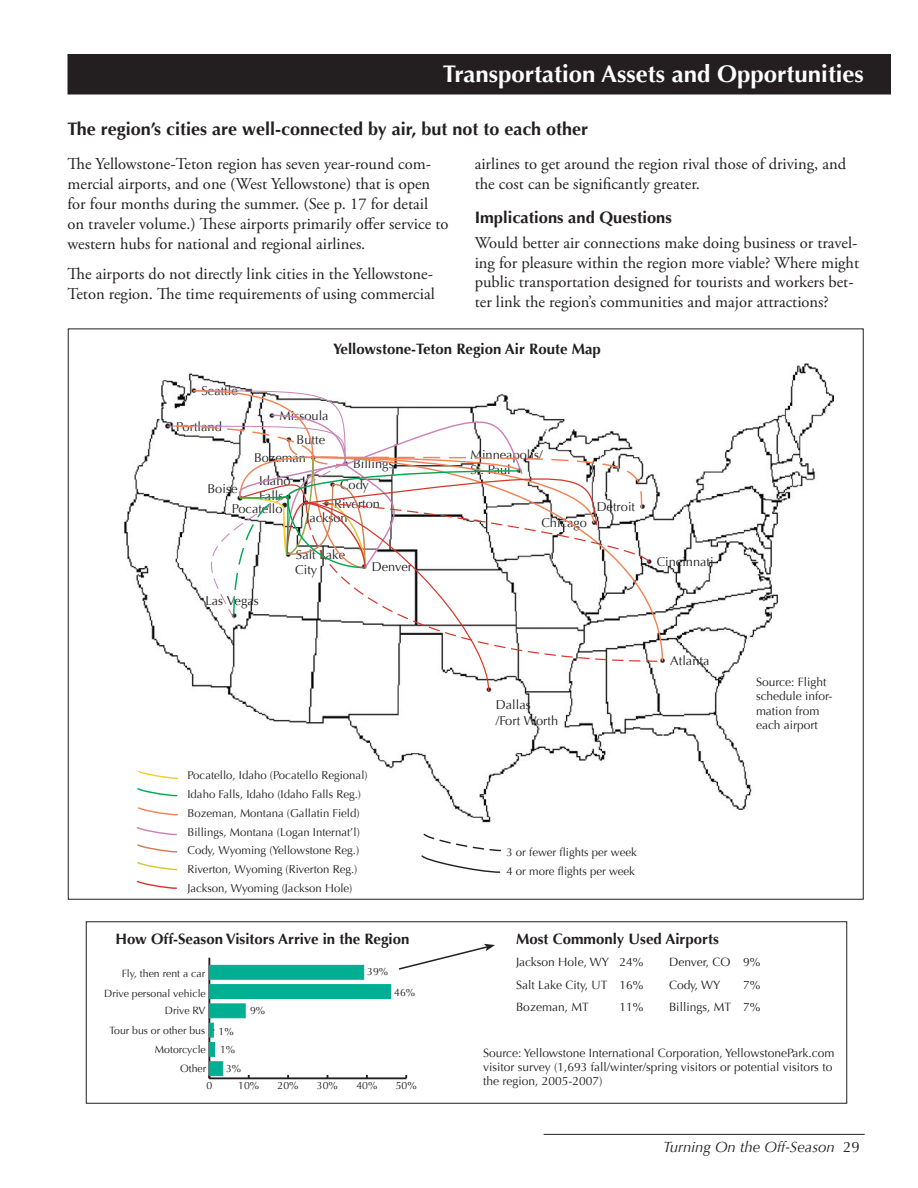
<style>
.page{position:relative;width:918px;height:1188px;background:#fff}
.page>*{position:absolute;margin:0;border:0;box-sizing:border-box;transform-origin:0 0}
.t1{font:700 24px "Optima";color:#fff}
.t2{font:700 18px "Optima";color:#231f20}
.t3{font:16.5px/19.8px "Adobe Garamond Pro";color:#231f20}
.t4{font:700 16.5px "Optima";color:#231f20}
.t5{font:700 15px "Optima";color:#231f20}
.t6{font:italic 15px "Optima";color:#231f20}
.t7{font:14.25px "Optima";color:#231f20}
.t8{font:12.75px/15.5px "Optima";color:#231f20}
.t9{font:12px/14.4px "Optima";color:#231f20}
.t10{font:11.4px/18.8px "Optima";color:#231f20}
.t11{font:10.5px/18px "Optima";color:#231f20}
.s1{font-size:14.25px}
.s2{font-style:normal}
</style>
<div class="page">
<hr style="left:544px;top:1134px;width:321px;height:1px;background:#231f20">
<img style="left:123px;top:363px;width:711px;height:460px">
<svg style="left:650px;top:501px;width:14px;height:161px"></svg>
<svg style="left:137px;top:770px;width:43px;height:10px"></svg>
<svg style="left:136px;top:787px;width:43px;height:10px"></svg>
<svg style="left:137px;top:806px;width:42px;height:10px"></svg>
<svg style="left:136px;top:827px;width:41px;height:9px"></svg>
<svg style="left:137px;top:844px;width:41px;height:9px"></svg>
<svg style="left:137px;top:862px;width:41px;height:9px"></svg>
<svg style="left:136px;top:880px;width:41px;height:9px"></svg>
<svg style="left:166px;top:389px;width:484px;height:304px"></svg>
<svg style="left:421px;top:833px;width:80px;height:40px"></svg>
<div style="left:68px;top:55px;width:822px;height:39px;background:#231f20"></div>
<div style="left:68px;top:54px;width:823px;height:40px;border:2px solid #231f20"></div>
<div style="left:86px;top:921px;width:761px;height:183px;border:1px solid #231f20"></div>
<svg style="left:208px;top:943px;width:287px;height:137px"></svg>
<h1 class="t1" style="left:443px;top:60px;width:423px">Transportation Assets and Opportunities</h1>
<p class="t2" style="left:68px;top:118px;width:522px">The region’s cities are well-connected by air, but not to each other</p>
<p class="t3" style="left:67px;top:155px;width:383px">The Yellowstone-Teton region has seven year-round com&shy;mercial airports, and one (West Yellowstone) that is open for four months during the summer. (See p. 17 for detail on traveler volume.) These airports primarily offer service to western hubs for national and regional airlines.</p>
<p class="t3" style="left:67px;top:265px;width:369px">The airports do not directly link cities in the Yellowstone-<br>Teton region. The time requirements of using commercial</p>
<p class="t3" style="left:475px;top:155px;width:373px">airlines to get around the region rival those of driving, and the cost can be significantly greater.</p>
<p class="t4" style="left:475px;top:207px;width:199px">Implications and Questions</p>
<p class="t3" style="left:475px;top:233px;width:386px">Would better air connections make doing business or travel&shy;ing for pleasure within the region more viable? Where might public transportation designed for tourists and workers bet&shy;ter link the region’s communities and major attractions?</p>
<p class="t8" style="left:190px;top:383px;width:49px">• Seattle</p>
<p class="t8" style="left:163px;top:419px;width:60px"><span class="s1">•</span> Portland</p>
<p class="t5" style="left:333px;top:340px;width:269px">Yellowstone-Teton Region Air Route Map</p>
<p class="t8" style="left:268px;top:408px;width:62px">• Missoula</p>
<p class="t8" style="left:285px;top:433px;width:41px">• Butte</p>
<p class="t8" style="left:254px;top:450px;width:65px">Bozeman •</p>
<p class="t8" style="left:342px;top:456px;width:53px">• Billings</p>
<p class="t8" style="left:329px;top:477px;width:42px">• Cody</p>
<p class="t8" style="left:323px;top:496px;width:59px">• Riverton</p>
<p class="t8" style="left:259px;top:473px;width:35px">Idaho<br>Falls<span class="s1">•</span></p>
<p class="t7" style="left:280px;top:497px;width:10px">•</p>
<p class="t8" style="left:207px;top:481px;width:31px">Boise</p>
<p class="t7" style="left:236px;top:490px;width:10px">•</p>
<p class="t8" style="left:303px;top:495px;width:47px">•<br>Jackson</p>
<p class="t8" style="left:232px;top:501px;width:52px">Pocatello</p>
<p class="t8" style="left:205px;top:593px;width:55px;text-align:center">Las Vegas •</p>
<p class="t8" style="left:295px;top:547px;width:51px;text-indent:-11px">• Salt Lake<br>City</p>
<p class="t8" style="left:360px;top:559px;width:53px">• Denver</p>
<p class="t10" style="left:187px;top:766px;width:182px">Pocatello, Idaho (Pocatello Regional)<br>Idaho Falls, Idaho (Idaho Falls Reg.)<br>Bozeman, Montana (Gallatin Field)<br>Billings, Montana (Logan Internat’l)<br>Cody, Wyoming (Yellowstone Reg.)<br>Riverton, Wyoming (Riverton Reg.)<br>Jackson, Wyoming (Jackson Hole)</p>
<p class="t5" style="left:116px;top:930px;width:295px">How Off-Season Visitors Arrive in the Region</p>
<p class="t11" style="left:122px;top:965px;width:85px">Fly, then rent a car</p>
<p class="t11" style="left:367px;top:962px;width:23px">39%</p>
<p class="t11" style="left:104px;top:984px;width:103px">Drive personal vehicle</p>
<p class="t11" style="left:165px;top:1002px;width:42px">Drive RV</p>
<p class="t11" style="left:109px;top:1021px;width:97px">Tour bus or other bus</p>
<p class="t11" style="left:155px;top:1040px;width:52px">Motorcycle</p>
<p class="t11" style="left:180px;top:1060px;width:28px">Other</p>
<p class="t11" style="left:219px;top:1022px;width:18px">1%<br>1%</p>
<p class="t11" style="left:226px;top:1060px;width:17px">3%</p>
<p class="t11" style="left:250px;top:1001px;width:17px">9%</p>
<p class="t11" style="left:394px;top:983px;width:23px">46%</p>
<p class="t11" style="left:206px;top:1076px;width:7px">0</p>
<p class="t11" style="left:238px;top:1076px;width:23px">10%</p>
<p class="t11" style="left:278px;top:1076px;width:23px">20%</p>
<p class="t11" style="left:317px;top:1076px;width:23px">30%</p>
<p class="t11" style="left:356px;top:1076px;width:23px">40%</p>
<p class="t11" style="left:396px;top:1076px;width:23px">50%</p>
<p class="t8" style="left:471px;top:447px;width:73px">Minneapolis/<br>St. Paul •</p>
<p class="t8" style="left:597px;top:499px;width:51px">Detroit •</p>
<p class="t8" style="left:541px;top:515px;width:58px">Chicago •</p>
<p class="t8" style="left:485px;top:682px;width:9px">•</p>
<p class="t8" style="left:496px;top:698px;width:64px">Dallas /Fort Worth</p>
<p class="t8" style="left:645px;top:554px;width:70px">• Cincinnati</p>
<p class="t8" style="left:659px;top:653px;width:52px">• Atlanta</p>
<p class="t9" style="left:756px;top:675px;width:78px">Source: Flight schedule infor&shy;mation from each airport</p>
<p class="t10" style="left:506px;top:843px;width:132px">3 or fewer flights per week<br>4 or more flights per week</p>
<p class="t5" style="left:516px;top:930px;width:204px">Most Commonly Used Airports</p>
<p class="t9" style="left:516px;top:951px;width:129px;line-height:22.5px;text-align:justify">Jackson Hole, WY 24% Salt Lake City, UT 16% Bozeman, MT</p>
<p class="t9" style="left:669px;top:951px;width:93px;line-height:22.5px">Denver, CO 9%<br>Cody, WY</p>
<p class="t9" style="left:669px;top:974px;width:93px;line-height:22.5px;text-align:right">7%<br>Billings, MT 7%</p>
<p class="t9" style="left:619px;top:1000px;width:26px">11%</p>
<p class="t9" style="left:483px;top:1045px;width:353px">Source: Yellowstone International Corporation, YellowstonePark.com visitor survey (1,693 fall/winter/spring visitors or potential visitors to the region, 2005-2007)</p>
<p class="t6" style="left:663px;top:1138px;width:198px">Turning On the Off-Season <span class="s2">29</span></p>
</div>
